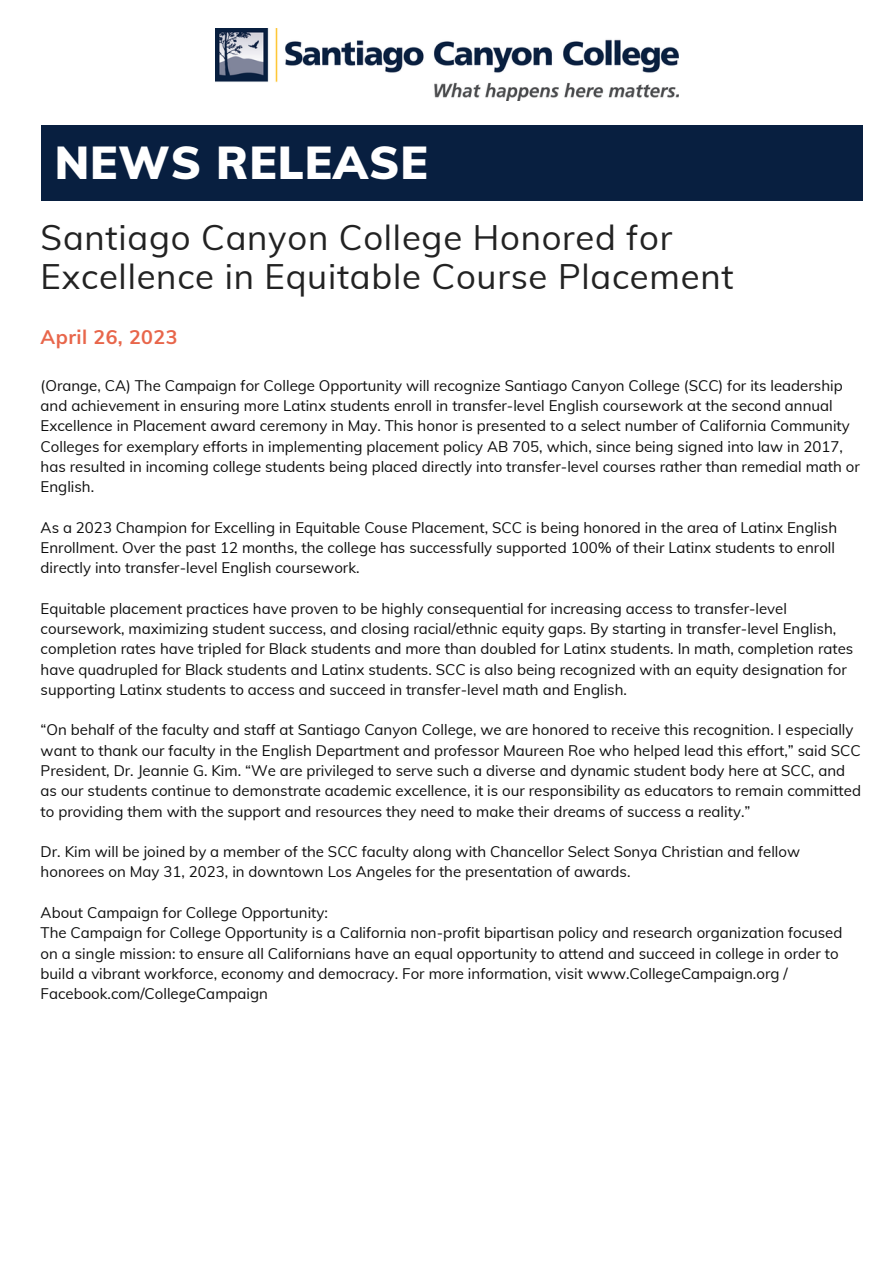
<style>
.page{position:relative;width:894px;height:1264px;background:#fff}
.page>*{position:absolute;margin:0;border:0;box-sizing:border-box;transform-origin:0 0}
.t1{font:900 45.15px "Mulish";letter-spacing:.02em;color:#fff}
.t2{font:34.65px/38.2px "Mulish";letter-spacing:.02em;color:#222}
.t3{font:700 19.65px "Mulish";letter-spacing:.02em;color:#e8664b}
.t4{font:15px/20.2px "Mulish";color:#0e0e0e}
</style>
<div class="page">
<div style="left:41px;top:125px;width:821px;height:75px;background:#081f40"></div>
<img style="left:215px;top:29px;width:463px;height:72px">
<h1 class="t1" style="left:55px;top:133px;width:374px">NEWS RELEASE</h1>
<h2 class="t2" style="left:41px;top:218px;width:694px">Santiago Canyon College Honored for<br>Excellence in Equitable Course Placement</h2>
<h3 class="t3" style="left:41px;top:324px;width:138px">April 26, 2023</h3>
<p class="t4" style="left:41px;top:375px;width:820px">(Orange, CA) The Campaign for College Opportunity will recognize Santiago Canyon College (SCC) for its leadership and achievement in ensuring more Latinx students enroll in transfer-level English coursework at the second annual Excellence in Placement award ceremony in May. This honor is presented to a select number of California Community Colleges for exemplary efforts in implementing placement policy AB 705, which, since being signed into law in 2017, has resulted in incoming college students being placed directly into transfer-level courses rather than remedial math or English.</p>
<p class="t4" style="left:41px;top:517px;width:797px">As a 2023 Champion for Excelling in Equitable Couse Placement, SCC is being honored in the area of Latinx English<br>Enrollment. Over the past 12 months, the college has successfully supported 100% of their Latinx students to enroll directly into transfer-level English coursework.</p>
<p class="t4" style="left:41px;top:598px;width:814px">Equitable placement practices have proven to be highly consequential for increasing access to transfer-level coursework, maximizing student success, and closing racial/ethnic equity gaps. By starting in transfer-level English, completion rates have tripled for Black students and more than doubled for Latinx students. In math, completion rates have quadrupled for Black students and Latinx students. SCC is also being recognized with an equity designation for supporting Latinx students to access and succeed in transfer-level math and English.</p>
<p class="t4" style="left:41px;top:719px;width:821px">“On behalf of the faculty and staff at Santiago Canyon College, we are honored to receive this recognition. I especially want to thank our faculty in the English Department and professor Maureen Roe who helped lead this effort,” said SCC President, Dr. Jeannie G. Kim. “We are privileged to serve such a diverse and dynamic student body here at SCC, and as our students continue to demonstrate academic excellence, it is our responsibility as educators to remain committed to providing them with the support and resources they need to make their dreams of success a reality.”</p>
<p class="t4" style="left:41px;top:841px;width:760px">Dr. Kim will be joined by a member of the SCC faculty along with Chancellor Select Sonya Christian and fellow honorees on May 31, 2023, in downtown Los Angeles for the presentation of awards.</p>
<p class="t4" style="left:41px;top:902px;width:803px">About Campaign for College Opportunity:<br>The Campaign for College Opportunity is a California non-profit bipartisan policy and research organization focused on a single mission: to ensure all Californians have an equal opportunity to attend and succeed in college in order to build a vibrant workforce, economy and democracy. For more information, visit www.CollegeCampaign.org / Facebook.com/CollegeCampaign</p>
</div>
